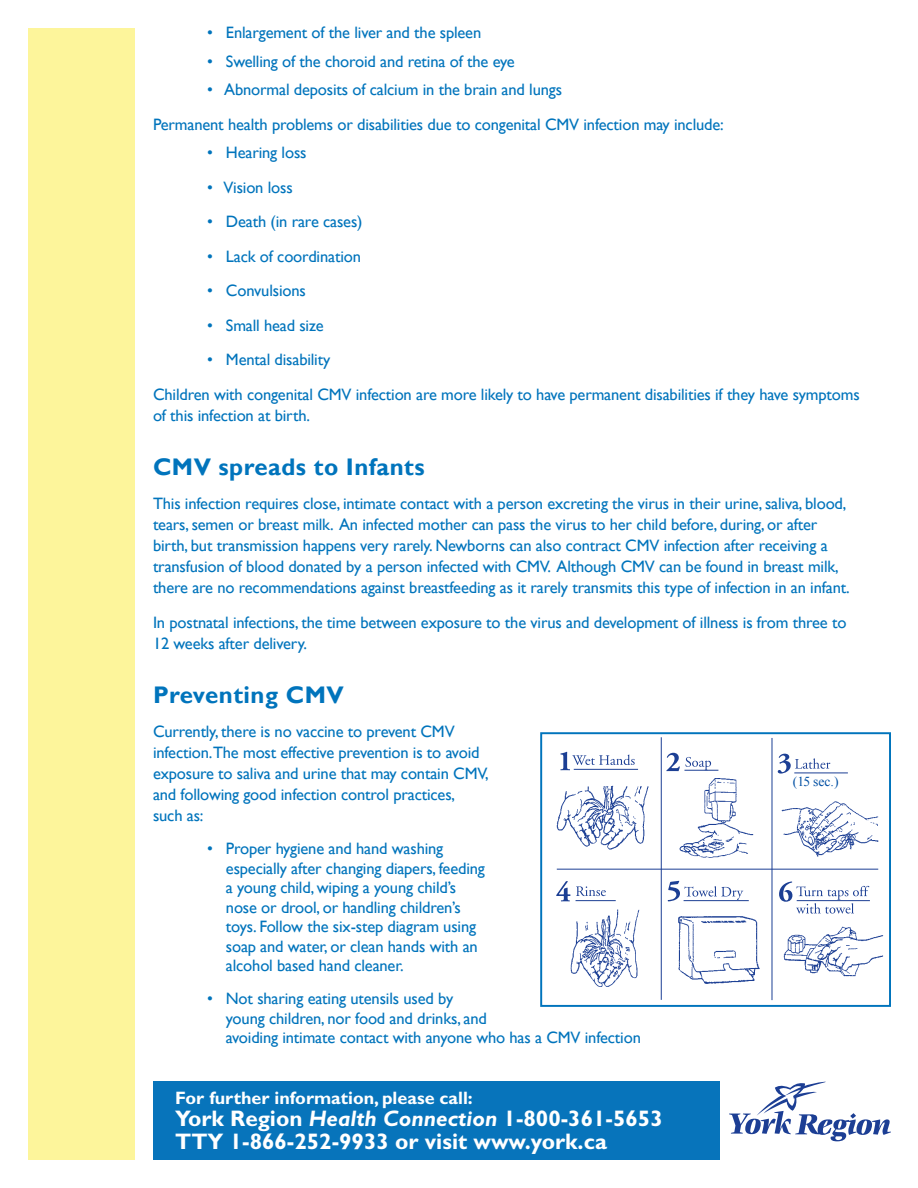
<style>
.page{position:relative;width:918px;height:1188px;background:#fff}
.page>*{position:absolute;margin:0;border:0;box-sizing:border-box;transform-origin:0 0}
.t1{font:700 24px "Gill Sans";letter-spacing:.02em;color:#0074bc}
.t2{font:700 22.5px/22.5px "Gill Sans";color:#fff}
.t3{font:700 18px "Gill Sans";color:#fff}
.t4{font:16.5px/21px "Gill Sans";letter-spacing:-.01em;color:#0074bc}
.t5{font:13.65px "Times New Roman";color:#004fa3}
.s1{font-style:italic}
</style>
<div class="page">
<div style="left:154px;top:1082px;width:566px;height:78px;background:#0774bb"></div>
<div style="left:29px;top:29px;width:106px;height:1131px;background:#fdf59b"></div>
<svg style="left:729px;top:1082px;width:162px;height:59px"></svg>
<svg style="left:560px;top:752px;width:75px;height:18px"></svg>
<svg style="left:666px;top:753px;width:45px;height:18px"></svg>
<svg style="left:778px;top:754px;width:62px;height:20px"></svg>
<svg style="left:556px;top:881px;width:50px;height:20px"></svg>
<svg style="left:668px;top:881px;width:75px;height:20px"></svg>
<svg style="left:779px;top:882px;width:90px;height:32px"></svg>
<img style="left:556px;top:785px;width:93px;height:65px">
<img style="left:679px;top:778px;width:75px;height:80px">
<img style="left:782px;top:801px;width:97px;height:56px">
<img style="left:570px;top:909px;width:70px;height:78px">
<img style="left:678px;top:916px;width:82px;height:68px">
<img style="left:783px;top:926px;width:101px;height:51px">
<hr style="left:576px;top:900px;width:40px;height:1px;background:#1c3f94">
<hr style="left:684px;top:900px;width:65px;height:1px;background:#1c3f94">
<hr style="left:797px;top:900px;width:73px;height:1px;background:#1c3f94">
<hr style="left:684px;top:770px;width:34px;height:1px;background:#1c3f94">
<hr style="left:794px;top:773px;width:54px;height:1px;background:#1c3f94">
<hr style="left:574px;top:769px;width:64px;height:1px;background:#1c3f94">
<div style="left:540px;top:732px;width:351px;height:275px;border:2px solid #0074bc"></div>
<p class="t4" style="left:207px;top:23px;width:276px">• Enlargement of the liver and the spleen</p>
<p class="t4" style="left:207px;top:51px;width:309px">• Swelling of the choroid and retina of the eye</p>
<p class="t4" style="left:153px;top:73px;width:572px;line-height:34.5px;text-indent:54px">• Abnormal deposits of calcium in the brain and lungs<br>Permanent health problems or disabilities due to congenital CMV infection may include:</p>
<p class="t4" style="left:207px;top:143px;width:101px">• Hearing loss</p>
<p class="t4" style="left:207px;top:177px;width:87px">• Vision loss</p>
<p class="t4" style="left:207px;top:212px;width:157px">• Death (in rare cases)</p>
<p class="t4" style="left:207px;top:246px;width:155px">• Lack of coordination</p>
<p class="t4" style="left:207px;top:281px;width:100px">• Convulsions</p>
<p class="t4" style="left:207px;top:315px;width:118px">• Small head size</p>
<p class="t4" style="left:153px;top:343px;width:708px;line-height:34.5px;text-indent:54px">• Mental disability<br>Children with congenital CMV infection are more likely to have permanent disabilities if they have symptoms</p>
<p class="t4" style="left:153px;top:405px;width:159px">of this infection at birth.</p>
<h1 class="t1" style="left:153px;top:452px;width:273px">CMV spreads to Infants</h1>
<p class="t4" style="left:153px;top:494px;width:698px">This infection requires close, intimate contact with a person excreting the virus in their urine, saliva, blood, tears, semen or breast milk. An infected mother can pass the virus to her child before, during, or after birth, but transmission happens very rarely. Newborns can also contract CMV infection after receiving a transfusion of blood donated by a person infected with CMV. Although CMV can be found in breast milk, there are no recommendations against breastfeeding as it rarely transmits this type of infection in an infant.</p>
<p class="t4" style="left:153px;top:612px;width:695px">In postnatal infections, the time between exposure to the virus and development of illness is from three to<br>12 weeks after delivery.</p>
<h1 class="t1" style="left:153px;top:680px;width:192px">Preventing CMV</h1>
<p class="t4" style="left:153px;top:722px;width:337px">Currently, there is no vaccine to prevent CMV infection.The most effective prevention is to avoid exposure to saliva and urine that may contain CMV, and following good infection control practices, such as:</p>
<p class="t4" style="left:226px;top:839px;width:261px;line-height:19.5px;text-indent:-19px">• Proper hygiene and hand washing especially after changing diapers, feeding a young child, wiping a young child’s nose or drool, or handling children’s toys. Follow the six-step diagram using soap and water, or clean hands with an alcohol based hand cleaner.</p>
<p class="t4" style="left:226px;top:989px;width:416px;line-height:19.5px;text-indent:-19px">• Not sharing eating utensils used by<br>young children, nor food and drinks, and<br>avoiding intimate contact with anyone who has a CMV infection</p>
<p class="t5" style="left:793px;top:772px;width:47px">(15 sec.)</p>
<p class="t3" style="left:175px;top:1087px;width:299px">For further information, please call:</p>
<h2 class="t2" style="left:175px;top:1108px;width:489px">York Region <span class="s1">Health Connection</span> 1-800-361-5653<br>TTY 1-866-252-9933 or visit www.york.ca</h2>
</div>
